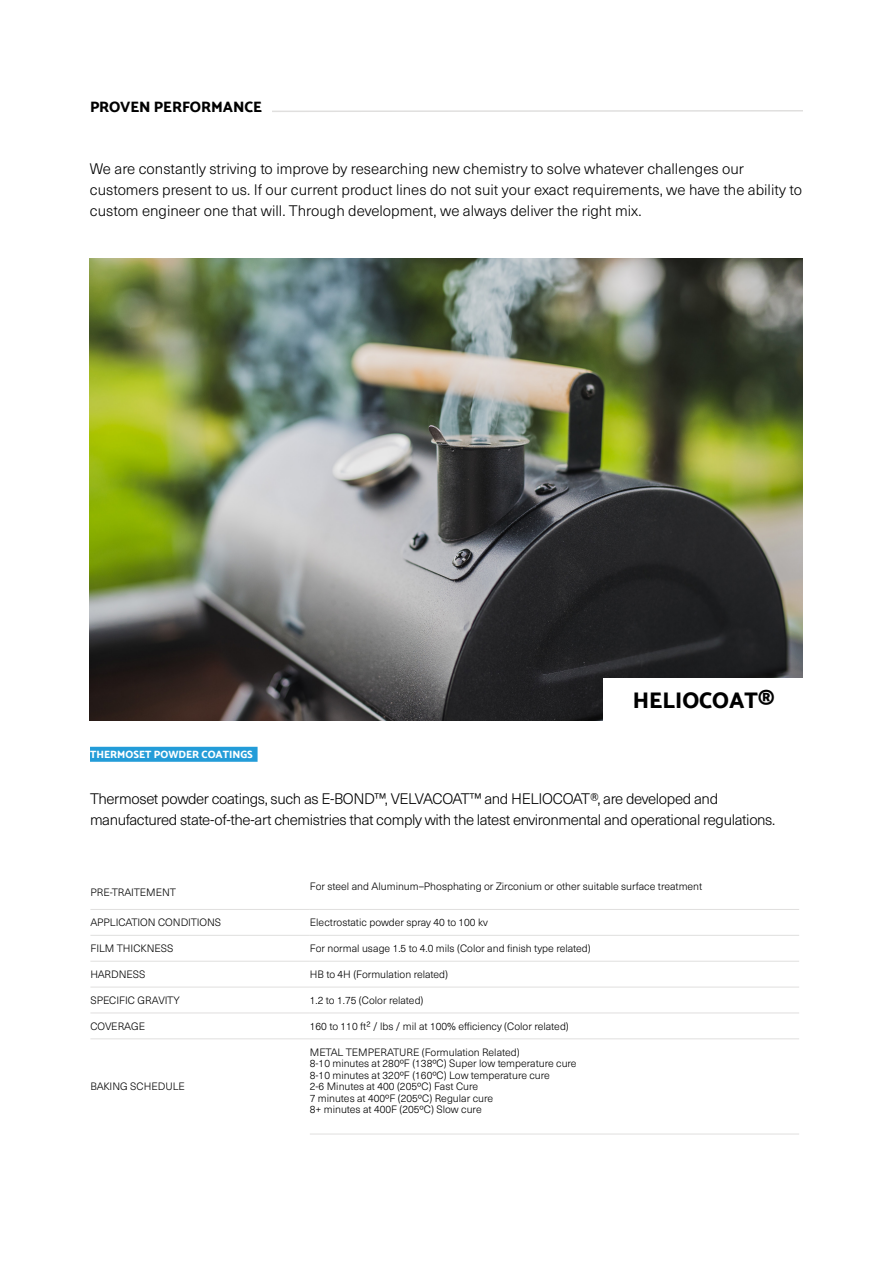
<style>
.page{position:relative;width:893px;height:1263px;background:#fff}
.page>*{position:absolute;margin:0;border:0;box-sizing:border-box;transform-origin:0 0}
.Credits{font:800 22.5px "Catamaran";color:#000}
.Paragraph{font:300 15px/21px "Neue Haas Unica";letter-spacing:-.01em;color:#000}
.Sections{font:800 15px "Catamaran";letter-spacing:-.005em;color:#000}
.Table{font:300 10.5px "Neue Haas Unica";color:#000}
.Sections-2{font:800 10.5px "Catamaran";color:#fff}
</style>
<div class="page">
<svg style="left:272px;top:110px;width:531px;height:2px"></svg>
<img style="left:90px;top:258px;width:713px;height:462px">
<hr style="left:90px;top:935px;width:220px;height:1px;background:#e0dfde">
<hr style="left:310px;top:935px;width:489px;height:1px;background:#e0dfde">
<hr style="left:90px;top:961px;width:220px;height:1px;background:#e0dfde">
<hr style="left:310px;top:961px;width:489px;height:1px;background:#e0dfde">
<hr style="left:90px;top:987px;width:220px;height:1px;background:#e0dfde">
<hr style="left:310px;top:987px;width:489px;height:1px;background:#e0dfde">
<hr style="left:90px;top:1012px;width:220px;height:1px;background:#e0dfde">
<hr style="left:310px;top:1012px;width:489px;height:1px;background:#e0dfde">
<hr style="left:90px;top:1038px;width:220px;height:1px;background:#e0dfde">
<hr style="left:310px;top:1038px;width:489px;height:1px;background:#e0dfde">
<hr style="left:310px;top:1134px;width:489px;height:1px;background:#e0dfde">
<hr style="left:90px;top:909px;width:220px;height:1px;background:#e0dfde">
<hr style="left:310px;top:909px;width:489px;height:1px;background:#e0dfde">
<div style="left:90px;top:747px;width:168px;height:15px;background:#239cd8"></div>
<div style="left:603px;top:678px;width:203px;height:45px;background:#fff"></div>
<p class="Sections" style="left:90px;top:98px;width:174px">PROVEN PERFORMANCE</p>
<p class="Paragraph" style="left:90px;top:157px;width:714px">We are constantly striving to improve by researching new chemistry to solve whatever challenges our customers present to us. If our current product lines do not suit your exact requirements, we have the ability to custom engineer one that will. Through development, we always deliver the right mix.</p>
<p class="Credits" style="left:633px;top:686px;width:143px">HELIOCOAT®</p>
<p class="Sections-2" style="left:90px;top:748px;width:164px">THERMOSET POWDER COATINGS</p>
<p class="Paragraph" style="left:90px;top:787px;width:687px">Thermoset powder coatings, such as E-BOND™, VELVACOAT™ and HELIOCOAT®, are developed and manufactured state-of-the-art chemistries that comply with the latest environmental and operational regulations.</p>
<p class="Table" style="left:90px;top:885px;width:87px">PRE-TRAITEMENT</p>
<p class="Table" style="left:310px;top:879px;width:394px">For steel and Aluminum–Phosphating or Zirconium or other suitable surface treatment</p>
<p class="Table" style="left:90px;top:915px;width:132px">APPLICATION CONDITIONS</p>
<p class="Table" style="left:310px;top:915px;width:179px">Electrostatic powder spray 40 to 100 kv</p>
<p class="Table" style="left:90px;top:941px;width:85px">FILM THICKNESS</p>
<p class="Table" style="left:310px;top:941px;width:282px">For normal usage 1.5 to 4.0 mils (Color and finish type related)</p>
<p class="Table" style="left:90px;top:967px;width:57px">HARDNESS</p>
<p class="Table" style="left:310px;top:967px;width:140px">HB to 4H (Formulation related)</p>
<p class="Table" style="left:90px;top:992px;width:91px">SPECIFIC GRAVITY</p>
<p class="Table" style="left:310px;top:992px;width:115px">1.2 to 1.75 (Color related)</p>
<p class="Table" style="left:90px;top:1018px;width:56px">COVERAGE</p>
<p class="Table" style="left:310px;top:1018px;width:260px">160 to 110 ft² / lbs / mil at 100% efficiency (Color related)</p>
<p class="Table" style="left:90px;top:1079px;width:96px">BAKING SCHEDULE</p>
<p class="Table" style="left:310px;top:1044px;width:211px">METAL TEMPERATURE (Formulation Related)</p>
<p class="Table" style="left:310px;top:1056px;width:268px">8-10 minutes at 280ºF (138ºC) Super low temperature cure</p>
<p class="Table" style="left:310px;top:1067px;width:242px">8-10 minutes at 320ºF (160ºC) Low temperature cure</p>
<p class="Table" style="left:310px;top:1079px;width:170px">2-6 Minutes at 400 (205ºC) Fast Cure</p>
<p class="Table" style="left:310px;top:1090px;width:185px">7 minutes at 400ºF (205ºC) Regular cure</p>
<p class="Table" style="left:310px;top:1102px;width:173px">8+ minutes at 400F (205ºC) Slow cure</p>
</div>
